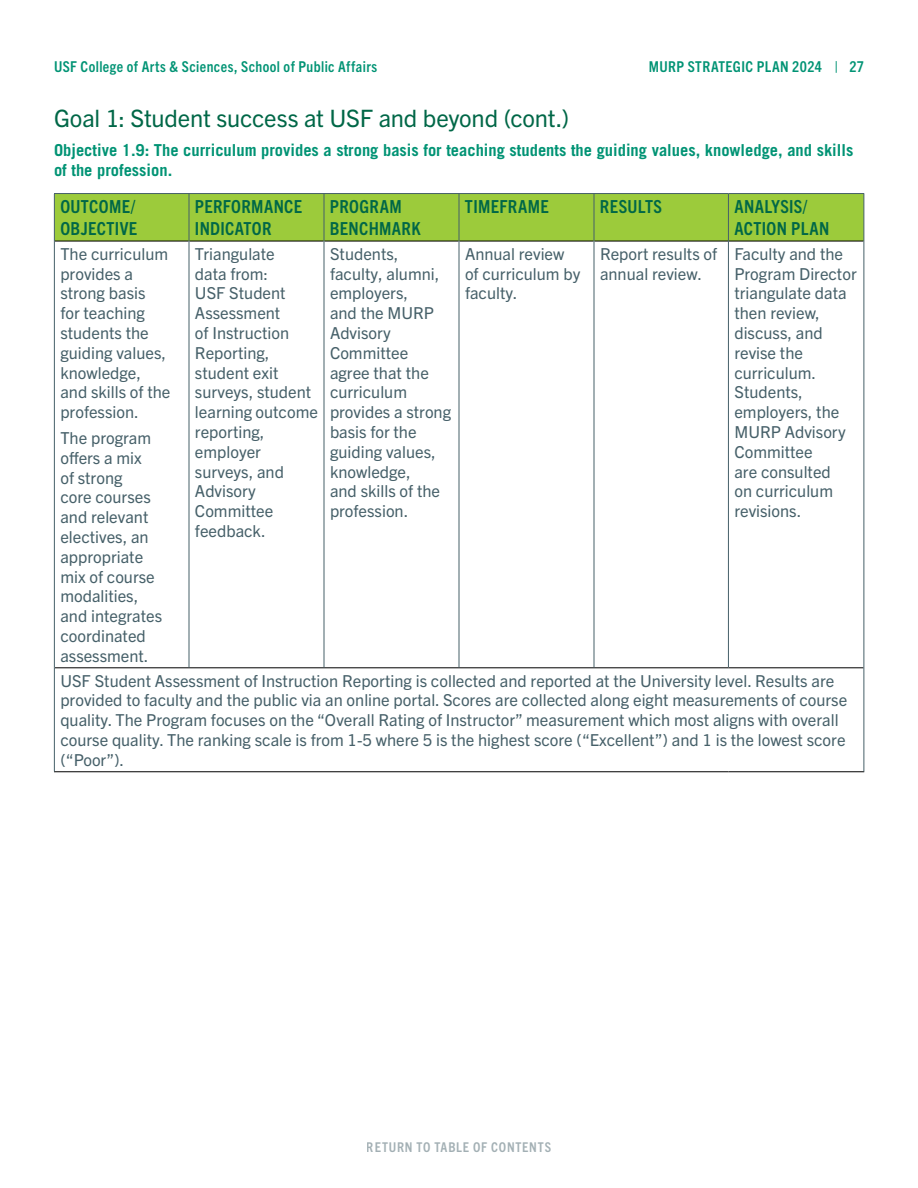
<style>
.page{position:relative;width:918px;height:1188px;background:#fff}
.page>*{position:absolute;margin:0;border:0;box-sizing:border-box;transform-origin:0 0}
.t1{font:24px "Trade Gothic Next LT Pro";letter-spacing:-.01em;color:#006747}
.t2{font:700 condensed 18px/21.6px "Trade Gothic Next LT Pro";letter-spacing:.02em;color:#006747}
.t3{font:16.5px/19.8px "Trade Gothic Next LT Pro";color:#466069}
.t4{font:700 16.5px/19.8px "Trade Gothic LT Std";color:#009374}
.t5{font:700 condensed 15px "Trade Gothic Next LT Pro";letter-spacing:.03em;color:#009374}
.t6{font:700 condensed 13.5px "Trade Gothic Next LT Pro";letter-spacing:.06em;color:#466069}
</style>
<div class="page">
<div style="left:55px;top:194px;width:809px;height:47px;background:#9ccb3b"></div>
<hr style="left:55px;top:667px;width:134px;height:1px;background:#000">
<hr style="left:189px;top:667px;width:135px;height:1px;background:#000">
<hr style="left:324px;top:667px;width:135px;height:1px;background:#000">
<hr style="left:459px;top:667px;width:135px;height:1px;background:#000">
<hr style="left:594px;top:667px;width:134px;height:1px;background:#000">
<hr style="left:728px;top:667px;width:136px;height:1px;background:#000">
<hr style="left:54px;top:771px;width:135px;height:1px;background:#000">
<hr style="left:189px;top:771px;width:135px;height:1px;background:#000">
<hr style="left:324px;top:771px;width:135px;height:1px;background:#000">
<hr style="left:459px;top:771px;width:135px;height:1px;background:#000">
<hr style="left:594px;top:771px;width:134px;height:1px;background:#000">
<hr style="left:728px;top:771px;width:136px;height:1px;background:#000">
<hr style="left:55px;top:241px;width:134px;height:1px;background:#000">
<hr style="left:189px;top:241px;width:135px;height:1px;background:#000">
<hr style="left:324px;top:241px;width:135px;height:1px;background:#000">
<hr style="left:459px;top:241px;width:135px;height:1px;background:#000">
<hr style="left:594px;top:241px;width:134px;height:1px;background:#000">
<hr style="left:729px;top:241px;width:135px;height:1px;background:#000">
<hr style="left:54px;top:193px;width:135px;height:1px;background:#466069">
<hr style="left:54px;top:194px;width:1px;height:47px;background:#466069">
<hr style="left:189px;top:193px;width:135px;height:1px;background:#466069">
<hr style="left:189px;top:194px;width:1px;height:47px;background:#466069">
<hr style="left:324px;top:193px;width:135px;height:1px;background:#466069">
<hr style="left:324px;top:194px;width:1px;height:47px;background:#466069">
<hr style="left:459px;top:193px;width:135px;height:1px;background:#466069">
<hr style="left:459px;top:194px;width:1px;height:47px;background:#466069">
<hr style="left:594px;top:193px;width:134px;height:1px;background:#466069">
<hr style="left:594px;top:194px;width:1px;height:47px;background:#466069">
<hr style="left:728px;top:193px;width:136px;height:1px;background:#466069">
<hr style="left:728px;top:194px;width:1px;height:47px;background:#466069">
<hr style="left:864px;top:194px;width:1px;height:47px;background:#466069">
<hr style="left:54px;top:241px;width:1px;height:427px;background:#466069">
<hr style="left:189px;top:241px;width:1px;height:426px;background:#466069">
<hr style="left:324px;top:241px;width:1px;height:426px;background:#466069">
<hr style="left:459px;top:241px;width:1px;height:426px;background:#466069">
<hr style="left:594px;top:241px;width:1px;height:426px;background:#466069">
<hr style="left:728px;top:241px;width:1px;height:426px;background:#466069">
<hr style="left:864px;top:241px;width:1px;height:427px;background:#466069">
<hr style="left:54px;top:668px;width:1px;height:103px;background:#466069">
<hr style="left:864px;top:668px;width:1px;height:103px;background:#466069">
<p class="t5" style="left:54px;top:56px;width:325px">USF College of Arts &amp; Sciences, School of Public Affairs</p>
<p class="t5" style="left:849px;top:56px;width:16px">27</p>
<p class="t5" style="left:649px;top:56px;width:191px">MURP STRATEGIC PLAN 2024 |</p>
<h1 class="t1" style="left:54px;top:101px;width:517px">Goal 1: Student success at USF and beyond (cont.)</h1>
<p class="t4" style="left:54px;top:140px;width:801px">Objective 1.9: The curriculum provides a strong basis for teaching students the guiding values, knowledge, and skills of the profession.</p>
<p class="t2" style="left:60px;top:195px;width:78px">OUTCOME/<br>OBJECTIVE</p>
<p class="t2" style="left:195px;top:195px;width:109px">PERFORMANCE<br>INDICATOR</p>
<p class="t2" style="left:330px;top:195px;width:92px">PROGRAM<br>BENCHMARK</p>
<p class="t2" style="left:465px;top:195px;width:85px">TIMEFRAME</p>
<p class="t2" style="left:600px;top:195px;width:64px">RESULTS</p>
<p class="t2" style="left:734px;top:195px;width:96px">ANALYSIS/<br>ACTION PLAN</p>
<p class="t3" style="left:60px;top:243px;width:112px">The curriculum provides a strong basis<br>for teaching students the guiding values, knowledge, and skills of the profession.</p>
<p class="t3" style="left:60px;top:427px;width:103px">The program offers a mix<br>of strong<br>core courses and relevant electives, an appropriate mix of course modalities, and integrates coordinated assessment.</p>
<p class="t3" style="left:195px;top:243px;width:125px">Triangulate<br>data from:<br>USF Student<br>Assessment<br>of Instruction<br>Reporting, student exit surveys, student learning outcome reporting, employer surveys, and<br>Advisory<br>Committee feedback.</p>
<p class="t3" style="left:330px;top:243px;width:123px">Students, faculty, alumni, employers,<br>and the MURP<br>Advisory<br>Committee agree that the curriculum provides a strong basis for the guiding values, knowledge,<br>and skills of the profession.</p>
<p class="t3" style="left:465px;top:243px;width:117px">Annual review of curriculum by faculty.</p>
<p class="t3" style="left:600px;top:243px;width:119px">Report results of annual review.</p>
<p class="t3" style="left:734px;top:243px;width:124px">Faculty and the<br>Program Director triangulate data then review, discuss, and revise the curriculum.<br>Students, employers, the<br>MURP Advisory<br>Committee<br>are consulted<br>on curriculum revisions.</p>
<p class="t3" style="left:60px;top:670px;width:788px">USF Student Assessment of Instruction Reporting is collected and reported at the University level. Results are provided to faculty and the public via an online portal. Scores are collected along eight measurements of course quality. The Program focuses on the “Overall Rating of Instructor” measurement which most aligns with overall course quality. The ranking scale is from 1-5 where 5 is the highest score (“Excellent”) and 1 is the lowest score (“Poor”).</p>
<p class="t6" style="left:367px;top:1138px;width:186px">RETURN TO TABLE OF CONTENTS</p>
</div>
